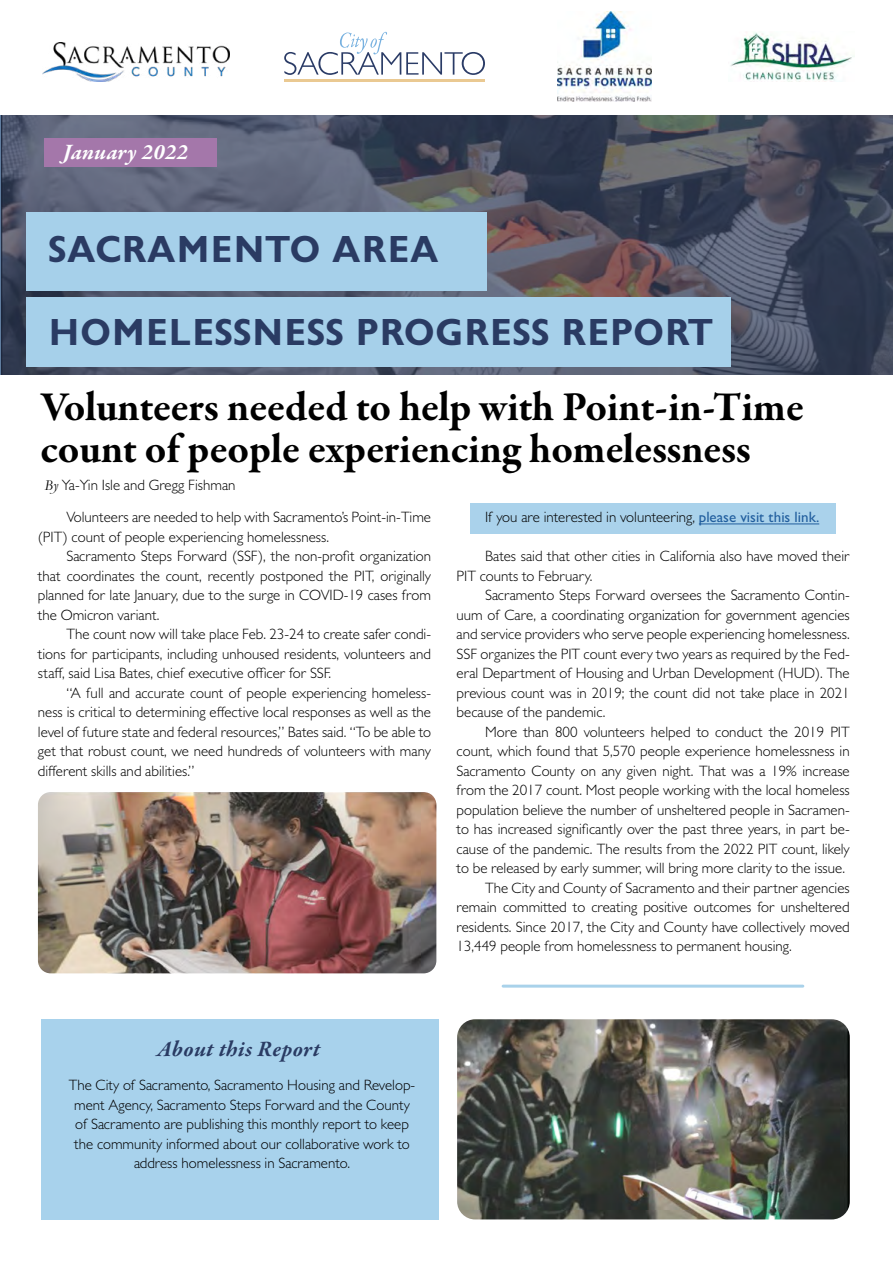
<style>
.page{position:relative;width:893px;height:1263px;background:#fff}
.page>*{position:absolute;margin:0;border:0;box-sizing:border-box;transform-origin:0 0}
.t1{font:700 42px/42px "Garamond Premr Pro";letter-spacing:-.01em;color:#000}
.t2{font:700 37.5px/82.5px "Gill Sans Display MT Pro";letter-spacing:.02em;color:#2a3b63}
.t3{font:italic 700 22.5px "Garamond Premr Pro";letter-spacing:.02em;color:#2a3b63}
.t4{font:italic 700 22.5px "Garamond Premr Pro";letter-spacing:.02em;color:#fff}
.t5{font:300 15px/19.5px "Gill Sans MT Pro";color:#000;text-align:justify}
.s1{font-family:"Garamond";font-weight:400;font-style:italic}
.s2{font-weight:500;color:#215e9e}
</style>
<div class="page">
<img style="left:457px;top:1019px;width:393px;height:200px">
<svg style="left:0;top:116px;width:893px;height:259px;background:#4d5263"></svg>
<div style="left:26px;top:212px;width:460px;height:78px;background:#a6d0ea"></div>
<div style="left:26px;top:297px;width:705px;height:70px;background:#a6d0ea"></div>
<div style="left:44px;top:138px;width:172px;height:29px;background:#a477aa"></div>
<img style="left:730px;top:32px;width:124px;height:50px">
<img style="left:557px;top:11px;width:94px;height:91px">
<img style="left:42px;top:43px;width:187px;height:39px">
<img style="left:38px;top:792px;width:398px;height:181px">
<hr style="left:284px;top:80px;width:201px;height:2px;background:#eac992">
<svg style="left:284px;top:32px;width:201px;height:43px"></svg>
<div style="left:471px;top:503px;width:365px;height:30px;background:#a7d0eb"></div>
<hr style="left:699px;top:523px;width:120px;height:1px;background:#215e9e">
<div style="left:41px;top:1019px;width:398px;height:200px;background:#a5d0ec"></div>
<hr style="left:503px;top:985px;width:300px;height:3px;background:#a6d0ea">
<h3 class="t4" style="left:63px;top:138px;width:126px">January 2022</h3>
<h2 class="t2" style="left:49px;top:208px;width:666px">SACRAMENTO AREA<br>HOMELESSNESS PROGRESS REPORT</h2>
<h1 class="t1" style="left:40px;top:387px;width:765px">Volunteers needed to help with Point-in-Time count of people experiencing homelessness</h1>
<p class="t5" style="left:45px;top:474px;width:192px"><span class="s1">By</span> Ya-Yin Isle and Gregg Fishman</p>
<p class="t5" style="left:38px;top:507px;width:395px;text-indent:29px">Volunteers are needed to help with Sacramento’s Point-in-Time (PIT) count of people experiencing homelessness.</p>
<p class="t5" style="left:38px;top:546px;width:395px;text-indent:28px">Sacramento Steps Forward (SSF), the non-profit organization that coordinates the count, recently postponed the PIT, originally planned for late January, due to the surge in COVID-19 cases from the Omicron variant.</p>
<p class="t5" style="left:38px;top:624px;width:395px;text-indent:28px">The count now will take place Feb. 23-24 to create safer condi&shy;tions for participants, including unhoused residents, volunteers and staff, said Lisa Bates, chief executive officer for SSF.</p>
<p class="t5" style="left:38px;top:683px;width:395px;text-indent:28px">“A full and accurate count of people experiencing homeless&shy;ness is critical to determining effective local responses as well as the level of future state and federal resources,” Bates said. “To be able to get that robust count, we need hundreds of volunteers with many different skills and abilities.”</p>
<p class="t5" style="left:485px;top:507px;width:336px">If you are interested in volunteering, <span class="s2">please visit this link.</span></p>
<p class="t5" style="left:457px;top:546px;width:395px;text-indent:28px">Bates said that other cities in California also have moved their<br>PIT counts to February.</p>
<p class="t5" style="left:457px;top:585px;width:395px;text-indent:28px">Sacramento Steps Forward oversees the Sacramento Contin&shy;uum of Care, a coordinating organization for government agencies and service providers who serve people experiencing homelessness.<br>SSF organizes the PIT count every two years as required by the Fed&shy;eral Department of Housing and Urban Development (HUD). The previous count was in 2019; the count did not take place in 2021 because of the pandemic.</p>
<p class="t5" style="left:485px;top:722px;width:366px">More than 800 volunteers helped to conduct the 2019 PIT</p>
<p class="t5" style="left:457px;top:741px;width:395px">count, which found that 5,570 people experience homelessness in</p>
<p class="t5" style="left:457px;top:761px;width:395px">Sacramento County on any given night. That was a 19% increase</p>
<p class="t5" style="left:457px;top:780px;width:395px">from the 2017 count. Most people working with the local homeless</p>
<p class="t5" style="left:457px;top:800px;width:395px">population believe the number of unsheltered people in Sacramen-</p>
<p class="t5" style="left:457px;top:819px;width:395px">to has increased significantly over the past three years, in part be-</p>
<p class="t5" style="left:457px;top:839px;width:395px">cause of the pandemic. The results from the 2022 PIT count, likely</p>
<p class="t5" style="left:457px;top:858px;width:390px">to be released by early summer, will bring more clarity to the issue.</p>
<p class="t5" style="left:485px;top:878px;width:366px">The City and County of Sacramento and their partner agencies</p>
<p class="t5" style="left:457px;top:897px;width:395px">remain committed to creating positive outcomes for unsheltered</p>
<p class="t5" style="left:457px;top:917px;width:395px">residents. Since 2017, the City and County have collectively moved</p>
<p class="t5" style="left:457px;top:936px;width:337px">13,449 people from homelessness to permanent housing.</p>
<h3 class="t3" style="left:157px;top:1035px;width:165px">About this Report</h3>
<p class="t5" style="left:69px;top:1075px;width:348px;text-align:center">The City of Sacramento, Sacramento Housing and Revelop&shy;ment Agency, Sacramento Steps Forward and the County of Sacramento are publishing this monthly report to keep the community informed about our collaborative work to address homelessness in Sacramento.</p>
</div>
